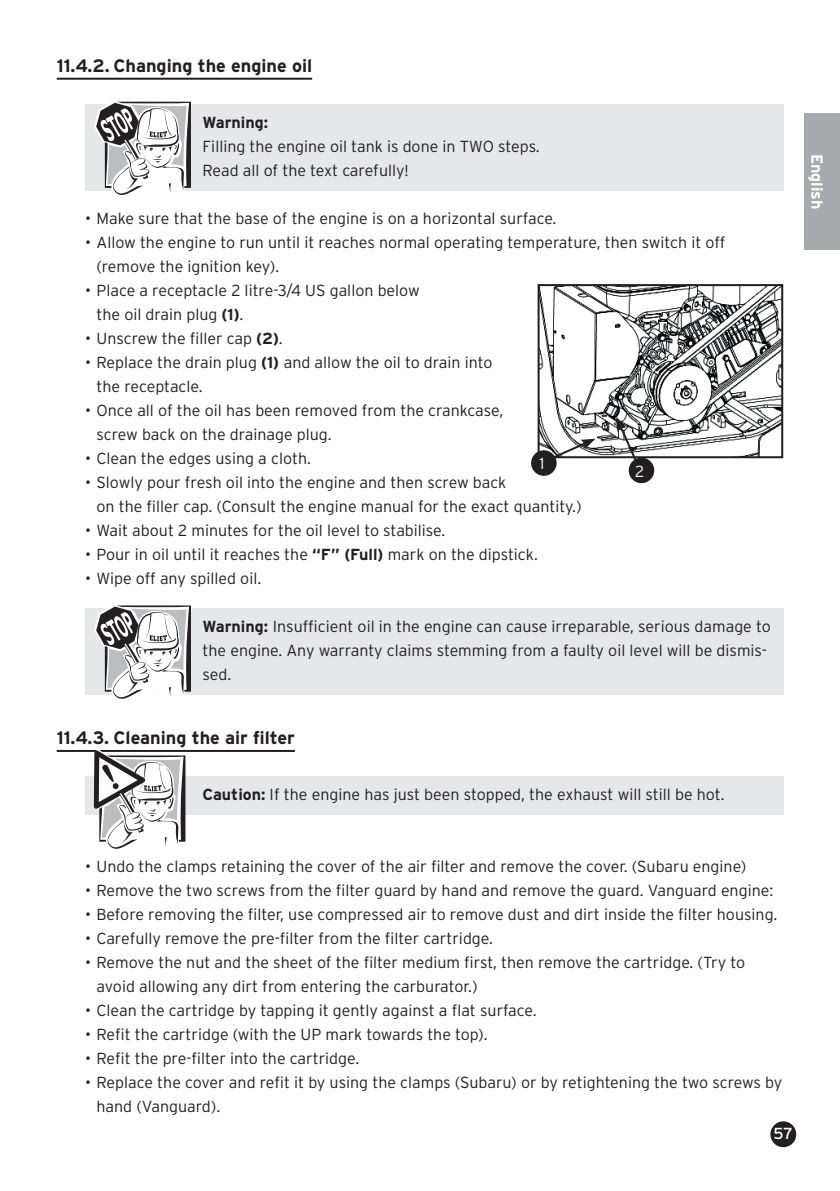
<style>
.page{position:relative;width:840px;height:1191px;background:#fff}
.page>*{position:absolute;margin:0;border:0;box-sizing:border-box;transform-origin:0 0}
.t1{font:700 18px "Interstate";color:#231f20}
.t2{font:300 16px/24px "Interstate";color:#231f20}
.t3{font:700 16px "Interstate";color:#231f20}
.t4{font:700 16px "Interstate";color:#fff}
.t5{font:16px "Interstate";color:#fff}
.t6{font:300 16px "Interstate";color:#fff}
.s1{font-weight:700}
</style>
<div class="page">
<div style="left:771px;top:1122px;width:23px;height:24px;background:#231f20;border-radius:50%"></div>
<div style="left:770px;top:1121px;width:25px;height:26px;border:2px solid #231f20;border-radius:50%"></div>
<div style="left:803px;top:113px;width:36px;height:136px;background:#a8a9ad"></div>
<hr style="left:57px;top:78px;width:255px;height:2px;background:#231f20">
<div style="left:85px;top:104px;width:697px;height:87px;background:#e6e7e9"></div>
<div style="left:85px;top:608px;width:697px;height:87px;background:#e6e7e9"></div>
<hr style="left:57px;top:750px;width:238px;height:2px;background:#231f20">
<div style="left:85px;top:776px;width:697px;height:39px;background:#e6e7e9"></div>
<img style="left:540px;top:287px;width:239px;height:168px">
<div style="left:537px;top:284px;width:245px;height:174px;border:2px solid #231f20"></div>
<svg style="left:538px;top:439px;width:57px;height:26px"></svg>
<svg style="left:616px;top:417px;width:26px;height:42px"></svg>
<div style="left:530px;top:450px;width:26px;height:26px;background:#231f20;border-radius:50%"></div>
<div style="left:628px;top:457px;width:26px;height:26px;background:#231f20;border-radius:50%"></div>
<svg style="left:94px;top:750px;width:91px;height:98px"></svg>
<svg style="left:94px;top:101px;width:97px;height:94px"></svg>
<svg style="left:94px;top:605px;width:97px;height:94px"></svg>
<p class="t1" style="left:57px;top:58px;width:257px">11.4.2. Changing the engine oil</p>
<p class="t3" style="left:202px;top:115px;width:67px">Warning:</p>
<p class="t2" style="left:202px;top:135px;width:338px">Filling the engine oil tank is done in TWO steps.<br>Read all of the text carefully!</p>
<p class="t2" style="left:85px;top:207px;width:472px">• Make sure that the base of the engine is on a horizontal surface.</p>
<p class="t2" style="left:96px;top:231px;width:630px;text-indent:-11px">• Allow the engine to run until it reaches normal operating temperature, then switch it off (remove the ignition key).</p>
<p class="t2" style="left:96px;top:279px;width:324px;text-indent:-11px">• Place a receptacle 2 litre-3/4 US gallon below the oil drain plug <span class="s1">(1)</span>.</p>
<p class="t2" style="left:85px;top:327px;width:199px">• Unscrew the filler cap <span class="s1">(2)</span>.</p>
<p class="t2" style="left:96px;top:351px;width:397px;text-indent:-11px">• Replace the drain plug <span class="s1">(1)</span> and allow the oil to drain into the receptacle.</p>
<p class="t2" style="left:96px;top:399px;width:408px;text-indent:-11px">• Once all of the oil has been removed from the crankcase, screw back on the drainage plug.</p>
<p class="t2" style="left:85px;top:447px;width:227px">• Clean the edges using a cloth.</p>
<p class="t2" style="left:96px;top:471px;width:486px;text-indent:-11px">• Slowly pour fresh oil into the engine and then screw back<br>on the filler cap. (Consult the engine manual for the exact quantity.)</p>
<p class="t2" style="left:85px;top:519px;width:361px">• Wait about 2 minutes for the oil level to stabilise.</p>
<p class="t2" style="left:85px;top:543px;width:454px">• Pour in oil until it reaches the <span class="s1">“F” (Full)</span> mark on the dipstick.</p>
<p class="t2" style="left:85px;top:567px;width:177px">• Wipe off any spilled oil.</p>
<p class="t2" style="left:202px;top:615px;width:569px"><span class="s1">Warning:</span> Insufficient oil in the engine can cause irreparable, serious damage to the engine. Any warranty claims stemming from a faulty oil level will be dismis&shy;sed.</p>
<p class="t6" style="left:539px;top:456px;width:6px">1</p>
<p class="t6" style="left:634px;top:464px;width:11px">2</p>
<p class="t1" style="left:57px;top:730px;width:239px">11.4.3. Cleaning the air filter</p>
<p class="t2" style="left:202px;top:783px;width:523px"><span class="s1">Caution:</span> If the engine has just been stopped, the exhaust will still be hot.</p>
<p class="t4" style="left:822px;top:154px;width:57px;rotate:90deg">English</p>
<p class="t2" style="left:85px;top:855px;width:662px">• Undo the clamps retaining the cover of the air filter and remove the cover. (Subaru engine)</p>
<p class="t2" style="left:85px;top:879px;width:689px">• Remove the two screws from the filter guard by hand and remove the guard. Vanguard engine:</p>
<p class="t2" style="left:85px;top:903px;width:693px">• Before removing the filter, use compressed air to remove dust and dirt inside the filter housing.</p>
<p class="t2" style="left:85px;top:927px;width:409px">• Carefully remove the pre-filter from the filter cartridge.</p>
<p class="t2" style="left:96px;top:951px;width:649px;text-indent:-11px">• Remove the nut and the sheet of the filter medium first, then remove the cartridge. (Try to avoid allowing any dirt from entering the carburator.)</p>
<p class="t2" style="left:85px;top:999px;width:453px">• Clean the cartridge by tapping it gently against a flat surface.</p>
<p class="t2" style="left:85px;top:1023px;width:404px">• Refit the cartridge (with the UP mark towards the top).</p>
<p class="t2" style="left:85px;top:1047px;width:275px">• Refit the pre-filter into the cartridge.</p>
<p class="t2" style="left:96px;top:1071px;width:687px;text-indent:-11px">• Replace the cover and refit it by using the clamps (Subaru) or by retightening the two screws by hand (Vanguard).</p>
<p class="t5" style="left:773px;top:1127px;width:21px">57</p>
</div>
